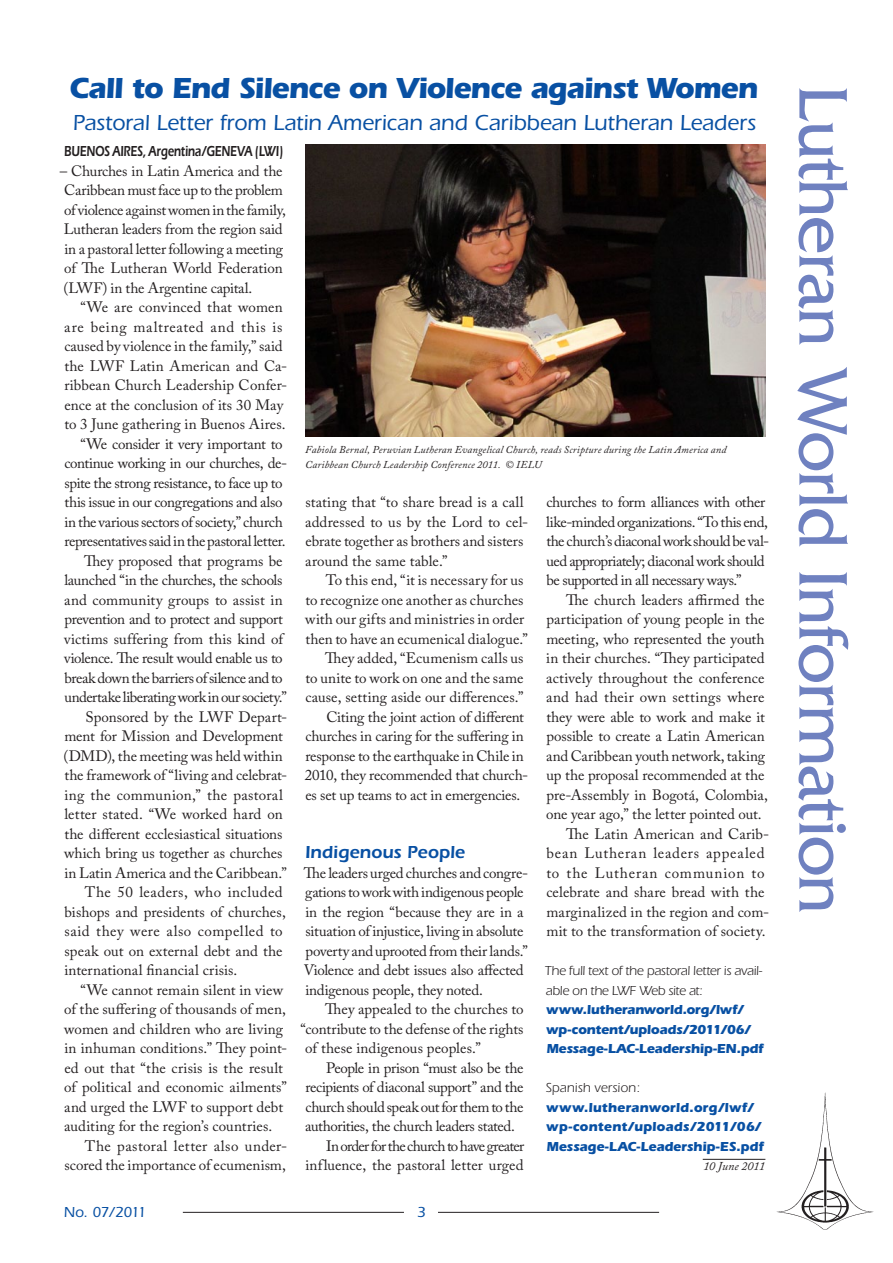
<style>
.page{position:relative;width:893px;height:1263px;background:#fff}
.page>*{position:absolute;margin:0;border:0;box-sizing:border-box;transform-origin:0 0}
.t1{font:72px "Friz Quadrata";letter-spacing:-.02em;color:#6f81c0}
.Heading_1{font:700 30px "Itc Eras";letter-spacing:-.035em;color:#0850a3}
.Heading_2{font:500 22.5px "Itc Eras";letter-spacing:-.005em;color:#0850a3}
.Heading_3{font:600 18px "Itc Eras";letter-spacing:-.005em;color:#0850a3}
.Normal_first{font:15px/19.5px "Adobe Caslon Pro";letter-spacing:-.005em;color:#231f20}
.Normal_first-2{font:15px/19.5px "Adobe Caslon Pro";letter-spacing:.02em;color:#231f20}
.Normal_first_byline{font:15px/19.5px "Adobe Caslon Pro";letter-spacing:-.015em;color:#231f20}
.Normal_first-3{font:15px/19.5px "Adobe Caslon Pro";letter-spacing:-.025em;color:#231f20}
.Normal_first-4{font:15px/19.5px "Adobe Caslon Pro";letter-spacing:-.035em;color:#231f20}
.Normal_first-5{font:15px/19.5px "Adobe Caslon Pro";letter-spacing:.015em;color:#231f20;text-align:right}
.Normal_first_byline-2{font:600 15px "Itc Eras";letter-spacing:-.015em;color:#231f20;scale:.75 1}
.t2{font:500 15px "Itc Eras";letter-spacing:-.035em;color:#0850a3}
.Normal_URL{font:700 13.5px/19.5px "Itc Eras";letter-spacing:-.015em;color:#0850a3}
.Normal_URL-2{font:700 13.5px/19.5px "Itc Eras";letter-spacing:.005em;color:#0850a3}
.Date{font:italic 12px "Adobe Caslon Pro";color:#231f20}
.Captions{font:italic 10.5px/15px "Adobe Caslon Pro";letter-spacing:.015em;color:#231f20}
.s1{font-weight:400;color:#231f20}
</style>
<div class="page">
<hr style="left:183px;top:1212px;width:221px;height:1px;background:#231f20">
<hr style="left:438px;top:1212px;width:221px;height:1px;background:#231f20">
<img style="left:776px;top:1092px;width:98px;height:138px">
<hr style="left:703px;top:1159px;width:62px;height:1px;background:#231f20">
<img style="left:305px;top:145px;width:460px;height:292px">
<p class="Heading_1" style="left:69px;top:71px;width:690px">Call to End Silence on Violence against Women</p>
<p class="t1" style="left:863px;top:85px;width:830px;rotate:90deg">Lutheran World Information</p>
<p class="Heading_2" style="left:73px;top:110px;width:684px">Pastoral Letter from Latin American and Caribbean Lutheran Leaders</p>
<p class="Normal_first_byline-2" style="left:64px;top:142px;width:294px">BUENOS AIRES, Argentina/GENEVA (LWI)</p>
<p class="Normal_first_byline" style="left:60px;top:161px;width:228px">– Churches in Latin America and the Caribbean must face up to the problem of violence against women in the family, Lutheran leaders from the region said in a pastoral letter following a meeting of The Lutheran World Federation (LWF) in the Argentine capital.</p>
<p class="Normal_first" style="left:64px;top:297px;width:225px;text-indent:16px">“We are convinced that women are being maltreated and this is caused by violence in the family,” said the LWF Latin American and Ca&shy;ribbean Church Leadership Confer&shy;ence at the conclusion of its 30 May to 3 June gathering in Buenos Aires.</p>
<p class="Normal_first-3" style="left:64px;top:434px;width:224px;text-indent:16px">“We consider it very important to continue working in our churches, de&shy;spite the strong resistance, to face up to this issue in our congregations and also in the various sectors of society,” church representatives said in the pastoral letter.</p>
<p class="Normal_first" style="left:64px;top:551px;width:224px;text-indent:20px">They proposed that programs be launched “in the churches, the schools and community groups to assist in prevention and to protect and support victims suffering from this kind of violence. The result would enable us to break down the barriers of silence and to undertake liberating work in our society.”</p>
<p class="Normal_first" style="left:64px;top:707px;width:225px;text-indent:22px">Sponsored by the LWF Depart&shy;ment for Mission and Development (DMD), the meeting was held within the framework of “living and celebrat&shy;ing the communion,” the pastoral letter stated. “We worked hard on the different ecclesiastical situations which bring us together as churches in Latin America and the Caribbean.”</p>
<p class="Normal_first-2" style="left:64px;top:882px;width:223px;text-indent:20px">The 50 leaders, who included bishops and presidents of churches, said they were also compelled to speak out on external debt and the international financial crisis.</p>
<p class="Normal_first" style="left:64px;top:980px;width:225px;text-indent:16px">“We cannot remain silent in view of the suffering of thousands of men, women and children who are living in inhuman conditions.” They point&shy;ed out that “the crisis is the result of political and economic ailments” and urged the LWF to support debt auditing for the region’s countries.</p>
<p class="Normal_first-5" style="left:65px;top:1136px;width:224px">The pastoral letter also under&shy;scored the importance of ecumenism,</p>
<p class="Captions" style="left:305px;top:442px;width:423px">Fabiola Bernal, Peruvian Lutheran Evangelical Church, reads Scripture during the Latin America and<br>Caribbean Church Leadership Conference 2011. © IELU</p>
<p class="Normal_first" style="left:305px;top:492px;width:225px">stating that “to share bread is a call addressed to us by the Lord to cel&shy;ebrate together as brothers and sisters around the same table.”</p>
<p class="Normal_first" style="left:305px;top:570px;width:224px;text-indent:20px">To this end, “it is necessary for us to recognize one another as churches with our gifts and ministries in order then to have an ecumenical dialogue.”</p>
<p class="Normal_first" style="left:305px;top:648px;width:220px;text-align:justify;text-indent:20px">They added, “Ecumenism calls us to unite to work on one and the same cause, setting aside our differences.”</p>
<p class="Normal_first" style="left:305px;top:707px;width:225px;text-indent:22px">Citing the joint action of different churches in caring for the suffering in response to the earthquake in Chile in 2010, they recommended that church&shy;es set up teams to act in emergencies.</p>
<p class="Normal_first-4" style="left:546px;top:492px;width:224px">churches to form alliances with other like-minded organizations. “To this end, the church’s diaconal work should be val&shy;ued appropriately; diaconal work should be supported in all necessary ways.”</p>
<p class="Normal_first" style="left:546px;top:590px;width:223px;text-indent:20px">The church leaders affirmed the participation of young people in the meeting, who represented the youth in their churches. “They participated actively throughout the conference and had their own settings where they were able to work and make it possible to create a Latin American and Caribbean youth network, taking up the proposal recommended at the pre-Assembly in Bogotá, Colombia, one year ago,” the letter pointed out.</p>
<p class="Normal_first-2" style="left:546px;top:824px;width:224px;text-indent:20px">The Latin American and Carib&shy;bean Lutheran leaders appealed to the Lutheran communion to celebrate and share bread with the marginalized in the region and com&shy;mit to the transformation of society.</p>
<p class="Normal_URL" style="left:545px;top:961px;width:220px"><span class="s1">The full text of the pastoral letter is avail&shy;able on the LWF Web site at: </span>www.lutheranworld.org/lwf/ wp-content/uploads/2011/06/ Message-LAC-Leadership-EN.pdf</p>
<p class="Normal_URL-2" style="left:546px;top:1078px;width:219px"><span class="s1">Spanish version: </span>www.lutheranworld.org/lwf/ wp-content/uploads/2011/06/<br>Message-LAC-Leadership-ES.pdf</p>
<p class="Date" style="left:703px;top:1159px;width:63px">10 June 2011</p>
<p class="Heading_3" style="left:305px;top:842px;width:161px">Indigenous People</p>
<p class="Normal_first" style="left:304px;top:863px;width:226px">The leaders urged churches and congre&shy;gations to work with indigenous people in the region “because they are in a situation of injustice, living in absolute poverty and uprooted from their lands.” Violence and debt issues also affected indigenous people, they noted.</p>
<p class="Normal_first" style="left:325px;top:999px;width:200px">They appealed to the churches to</p>
<p class="Normal_first" style="left:300px;top:1019px;width:225px">“contribute to the defense of the rights</p>
<p class="Normal_first" style="left:305px;top:1038px;width:177px">of these indigenous peoples.”</p>
<p class="Normal_first" style="left:305px;top:1058px;width:220px;text-align:justify;text-indent:21px">People in prison “must also be the recipients of diaconal support” and the church should speak out for them to the authorities, the church leaders stated.</p>
<p class="Normal_first" style="left:305px;top:1136px;width:220px;text-align:right">In order for the church to have greater influence, the pastoral letter urged</p>
<p class="t2" style="left:64px;top:1203px;width:84px">No. 07/2011</p>
<p class="t2" style="left:417px;top:1203px;width:10px">3</p>
</div>
